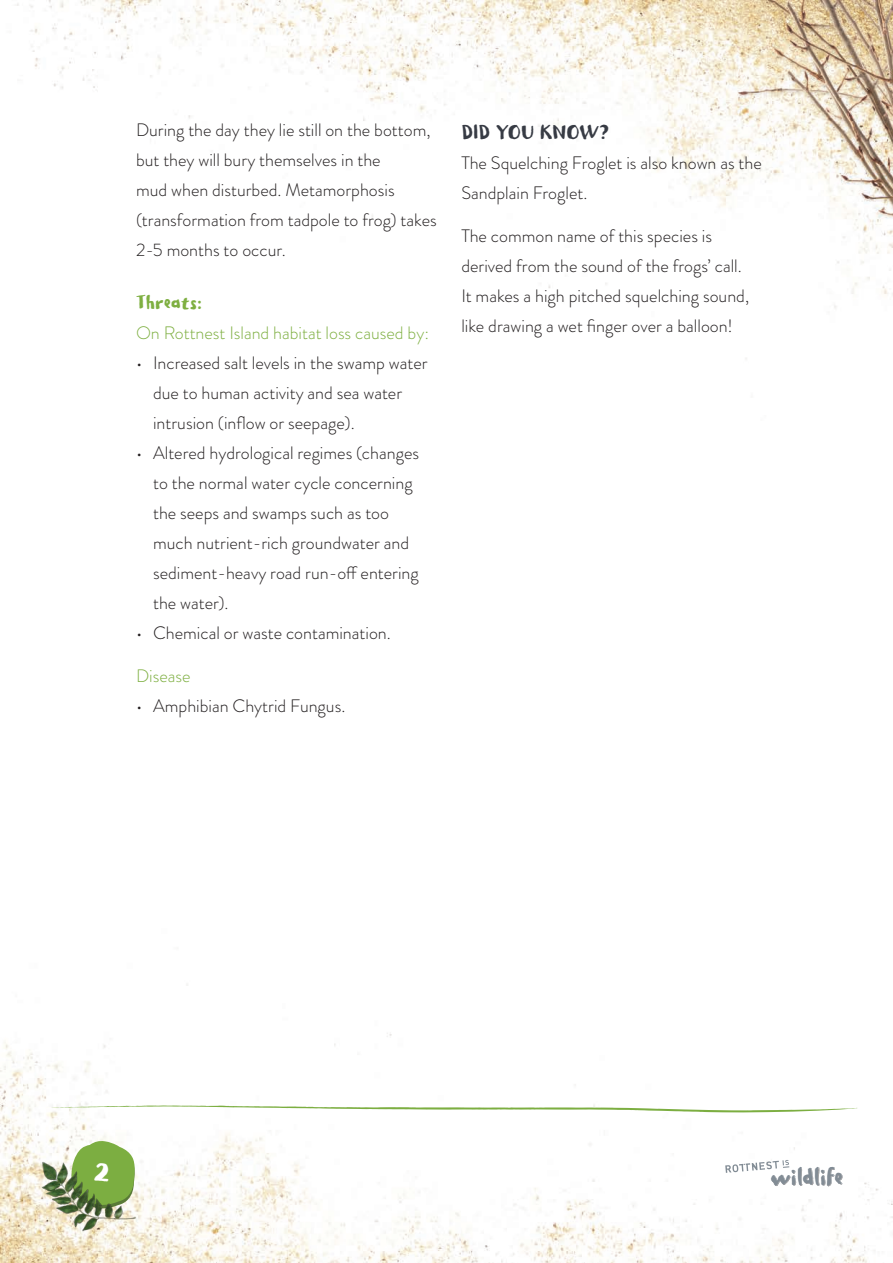
<style>
.page{position:relative;width:893px;height:1263px;background:#fff}
.page>*{position:absolute;margin:0;border:0;box-sizing:border-box;transform-origin:0 0}
.t1{font:33px "Pitos Sans";color:#fff}
.t2{font:25.8px "Pitos Sans";letter-spacing:-.01em;color:#828c95}
.t3{font:21px "Pitos Sans";color:#373b44}
.t4{font:21px "Pitos Sans";color:#7eaf41}
.t5{font:300 18px/30px "Brandon Grotesque";color:#231f20}
.t6{font:300 18px "Brandon Grotesque";color:#7eaf41}
</style>
<div class="page">
<img style="left:0;top:0;width:893px;height:1263px">
<svg style="left:71px;top:1140px;width:64px;height:16px"></svg>
<img style="left:34px;top:1156px;width:105px;height:78px">
<svg style="left:50px;top:1105px;width:809px;height:7px"></svg>
<svg style="left:725px;top:1160px;width:117px;height:26px"></svg>
<p class="t5" style="left:136px;top:115px;width:302px">During the day they lie still on the bottom, but they will bury themselves in the<br>mud when disturbed. Metamorphosis (transformation from tadpole to frog) takes 2-5 months to occur.</p>
<p class="t4" style="left:136px;top:290px;width:67px">Threats:</p>
<p class="t6" style="left:136px;top:320px;width:294px">On Rottnest Island habitat loss caused by:</p>
<p class="t5" style="left:153px;top:348px;width:276px;text-indent:-17px">• Increased salt levels in the swamp water due to human activity and sea water intrusion (inflow or seepage).</p>
<p class="t5" style="left:153px;top:438px;width:267px;text-indent:-17px">• Altered hydrological regimes (changes to the normal water cycle concerning the seeps and swamps such as too much nutrient-rich groundwater and sediment-heavy road run-off entering the water).</p>
<p class="t5" style="left:136px;top:618px;width:256px">• Chemical or waste contamination.</p>
<p class="t6" style="left:136px;top:663px;width:56px">Disease</p>
<p class="t5" style="left:136px;top:690px;width:211px">• Amphibian Chytrid Fungus.</p>
<p class="t3" style="left:461px;top:120px;width:150px">DID YOU KNOW?</p>
<p class="t5" style="left:461px;top:148px;width:302px">The Squelching Froglet is also known as the<br>Sandplain Froglet.</p>
<p class="t5" style="left:461px;top:221px;width:289px">The common name of this species is derived from the sound of the frogs’ call.<br>It makes a high pitched squelching sound, like drawing a wet finger over a balloon!</p>
<h1 class="t1" style="left:94px;top:1151px;width:18px">2</h1>
<h2 class="t2" style="left:770px;top:1162px;width:74px">wildlife</h2>
</div>
